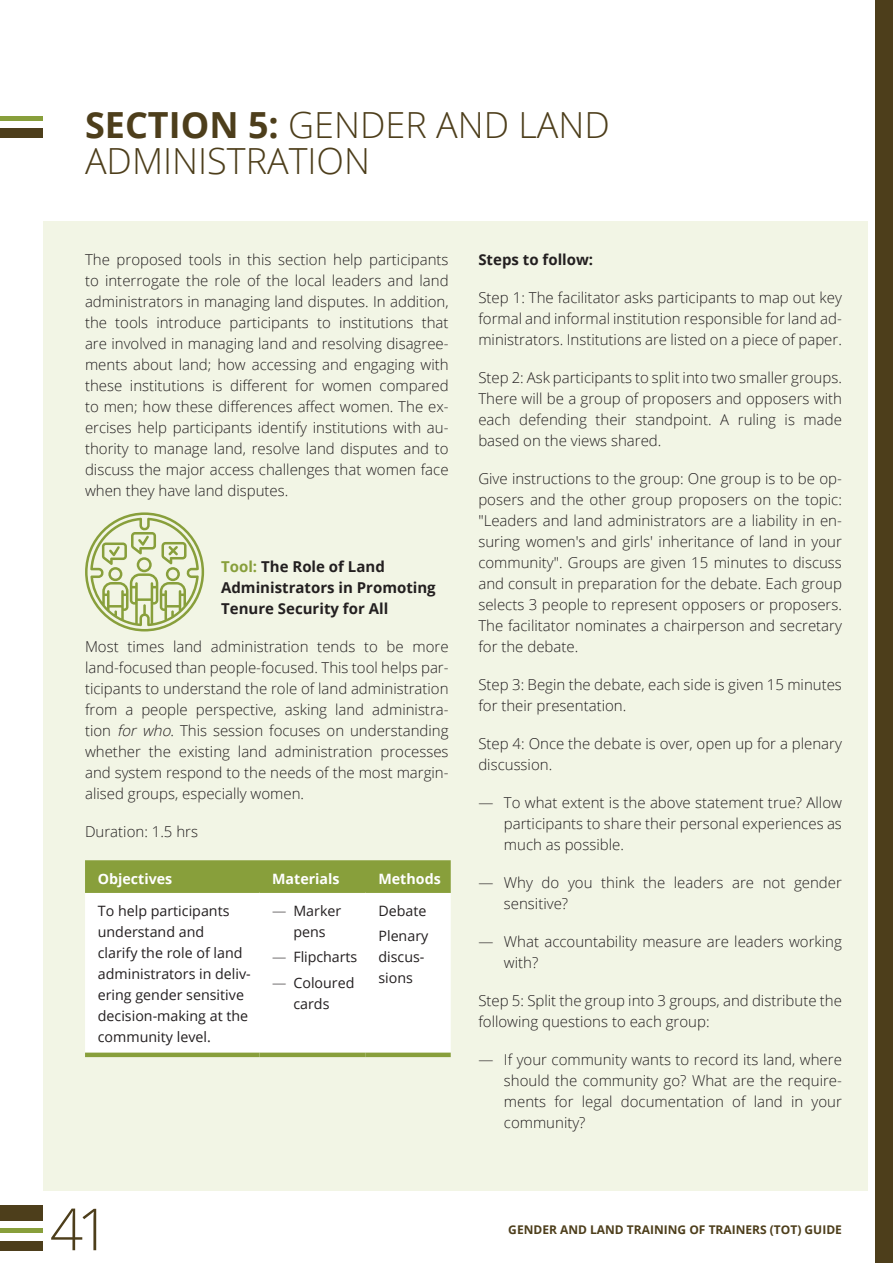
<style>
.page{position:relative;width:893px;height:1263px;background:#fff}
.page>*{position:absolute;margin:0;border:0;box-sizing:border-box;transform-origin:0 0}
.t1{font:300 58.05px "Open Sans";color:#4d3e1b}
.t2{font:300 36px/36px "Open Sans";color:#4d3e1b}
.t3{font:300 15px/21px "Open Sans";color:#231f20;text-align:justify}
.t4{font:700 15px/21px "Open Sans";color:#231f20}
.t5{font:14.25px/21px "Open Sans";color:#231f20}
.t6{font:700 14.25px "Open Sans";color:#fff}
.t7{font:700 12px "Open Sans";color:#4d3e1b}
.s1{font-weight:700}
.s2{color:#889f3b}
.s3{font-style:italic}
.s4{font-weight:300}
</style>
<div class="page">
<div style="left:0;top:129px;width:43px;height:9px;background:#4d3e1b"></div>
<hr style="left:0;top:116px;width:43px;height:4px;background:#889f3b">
<div style="left:43px;top:221px;width:824px;height:970px;background:#f2f5e5"></div>
<div style="left:876px;top:0;width:17px;height:1263px;background:#4d3e1b"></div>
<div style="left:0;top:1241px;width:43px;height:9px;background:#4d3e1b"></div>
<div style="left:0;top:1205px;width:43px;height:15px;background:#4d3e1b"></div>
<hr style="left:0;top:1228px;width:43px;height:4px;background:#889f3b">
<div style="left:85px;top:860px;width:366px;height:32px;background:#889f3b"></div>
<div style="left:85px;top:893px;width:366px;height:159px;background:#fff"></div>
<hr style="left:85px;top:892px;width:174px;height:1px;background:#889f3b">
<hr style="left:259px;top:892px;width:107px;height:1px;background:#889f3b">
<hr style="left:366px;top:892px;width:85px;height:1px;background:#889f3b">
<div style="left:85px;top:1052px;width:174px;height:5px;background:#889f3b"></div>
<div style="left:259px;top:1052px;width:107px;height:5px;background:#889f3b"></div>
<div style="left:366px;top:1052px;width:85px;height:5px;background:#889f3b"></div>
<svg style="left:85px;top:512px;width:119px;height:119px"></svg>
<h2 class="t2" style="left:85px;top:106px;width:526px"><span class="s1">SECTION 5:</span> GENDER AND LAND<br>ADMINISTRATION</h2>
<p class="t3" style="left:85px;top:249px;width:365px">The proposed tools in this section help participants to interrogate the role of the local leaders and land administrators in managing land disputes. In addition, the tools introduce participants to institutions that are involved in managing land and resolving disagree&shy;ments about land; how accessing and engaging with these institutions is different for women compared to men; how these differences affect women. The ex&shy;ercises help participants identify institutions with au&shy;thority to manage land, resolve land disputes and to discuss the major access challenges that women face when they have land disputes.</p>
<p class="t4" style="left:221px;top:556px;width:216px"><span class="s2">Tool:</span> The Role of Land<br>Administrators in Promoting<br>Tenure Security for All</p>
<p class="t3" style="left:85px;top:636px;width:365px">Most times land administration tends to be more land-focused than people-focused. This tool helps par&shy;ticipants to understand the role of land administration from a people perspective, asking land administra&shy;tion <span class="s3">for who</span>. This session focuses on understanding whether the existing land administration processes and system respond to the needs of the most margin&shy;alised groups, especially women.</p>
<p class="t3" style="left:85px;top:821px;width:115px">Duration: 1.5 hrs</p>
<p class="t6" style="left:98px;top:869px;width:76px">Objectives</p>
<p class="t6" style="left:272px;top:869px;width:69px">Materials</p>
<p class="t6" style="left:378px;top:869px;width:64px">Methods</p>
<p class="t5" style="left:98px;top:900px;width:155px">To help participants understand and<br>clarify the role of land administrators in deliv&shy;ering gender sensitive decision-making at the community level.</p>
<p class="t5" style="left:272px;top:900px;width:71px;text-align:center"><span class="s4">—</span> Marker pens</p>
<p class="t5" style="left:378px;top:898px;width:51px;line-height:25.2px">Debate<br>Plenary</p>
<p class="t5" style="left:378px;top:946px;width:48px">discus&shy;sions</p>
<p class="t5" style="left:272px;top:946px;width:87px"><span class="s4">—</span> Flipcharts</p>
<p class="t5" style="left:272px;top:971px;width:84px;text-align:center"><span class="s4">—</span> Coloured cards</p>
<p class="t4" style="left:478px;top:249px;width:116px">Steps to follow:</p>
<p class="t3" style="left:478px;top:287px;width:365px">Step 1: The facilitator asks participants to map out key formal and informal institution responsible for land ad&shy;ministrators. Institutions are listed on a piece of paper.</p>
<p class="t3" style="left:478px;top:367px;width:365px">Step 2: Ask participants to split into two smaller groups.<br>There will be a group of proposers and opposers with each defending their standpoint. A ruling is made based on the views shared.</p>
<p class="t3" style="left:478px;top:468px;width:365px">Give instructions to the group: One group is to be op&shy;posers and the other group proposers on the topic: "Leaders and land administrators are a liability in en&shy;suring women's and girls' inheritance of land in your community". Groups are given 15 minutes to discuss and consult in preparation for the debate. Each group selects 3 people to represent opposers or proposers.<br>The facilitator nominates a chairperson and secretary for the debate.</p>
<p class="t3" style="left:478px;top:674px;width:365px">Step 3: Begin the debate, each side is given 15 minutes for their presentation.</p>
<p class="t3" style="left:478px;top:733px;width:365px">Step 4: Once the debate is over, open up for a plenary discussion.</p>
<p class="t3" style="left:504px;top:792px;width:340px;text-indent:-26px">— To what extent is the above statement true? Allow participants to share their personal experiences as much as possible.</p>
<p class="t3" style="left:504px;top:872px;width:340px;text-indent:-26px">— Why do you think the leaders are not gender sensitive?</p>
<p class="t3" style="left:504px;top:931px;width:340px;text-indent:-26px">— What accountability measure are leaders working with?</p>
<p class="t3" style="left:478px;top:990px;width:365px">Step 5: Split the group into 3 groups, and distribute the following questions to each group:</p>
<p class="t3" style="left:504px;top:1049px;width:340px;text-indent:-26px">— If your community wants to record its land, where should the community go? What are the require&shy;ments for legal documentation of land in your community?</p>
<h1 class="t1" style="left:50px;top:1189px;width:62px">41</h1>
<p class="t7" style="left:508px;top:1221px;width:335px">GENDER AND LAND TRAINING OF TRAINERS (TOT) GUIDE</p>
</div>
